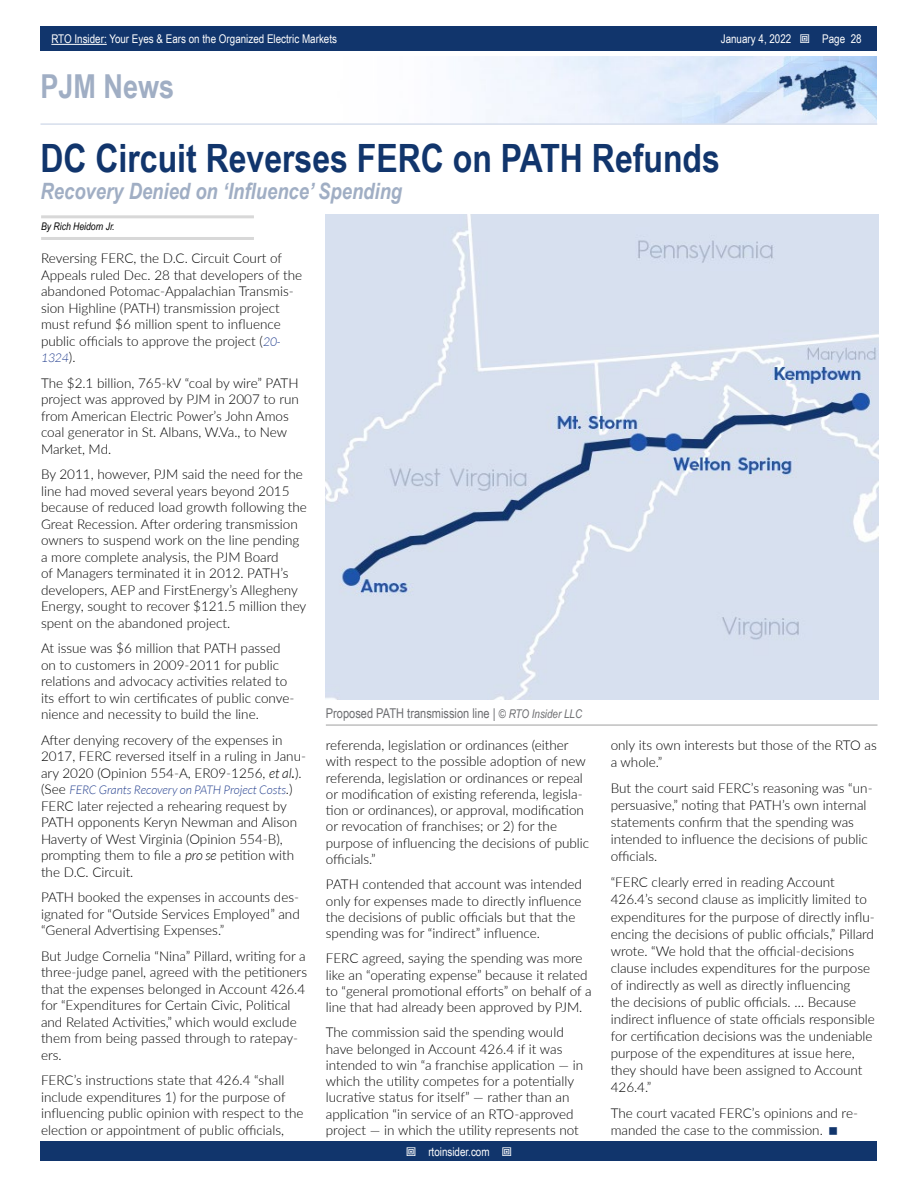
<style>
.page{position:relative;width:918px;height:1188px;background:#fff}
.page>*{position:absolute;margin:0;border:0;box-sizing:border-box;transform-origin:0 0}
.t1{font:700 39px "Arial Narrow";color:#11356c}
.t2{font:700 33px "Arial Narrow";color:#a0aec4}
.t3{font:italic 700 22.5px "Arial Narrow";color:#a0aec4}
.t4{font:300 13.5px/16.5px "Lato";color:#000}
.t5{font:13.5px "Arial Narrow";color:#6d6e71}
.t6{font:12px "Arial Narrow";color:#fff}
.t7{font:italic 300 12px "Lato";color:#25408f}
.t8{font:italic 10.5px "Arial Narrow";color:#000}
.s1{font-style:italic;font-size:12px;color:#25408f}
.s2{font-style:normal;font-size:13.5px;color:#000}
.s3{font-style:italic}
.s4{font-weight:400;font-style:italic}
.s5{font-style:italic;font-size:12px}
</style>
<div class="page">
<div style="left:41px;top:1142px;width:836px;height:19px;background:#11356c"></div>
<div style="left:41px;top:27px;width:836px;height:24px;background:#11356c"></div>
<hr style="left:51px;top:44px;width:56px;height:1px;background:#fff">
<img style="left:474px;top:56px;width:403px;height:67px">
<hr style="left:40px;top:123px;width:837px;height:2px;background:#d6deec">
<hr style="left:41px;top:215px;width:213px;height:3px;background:#d8d8d8">
<hr style="left:41px;top:237px;width:213px;height:3px;background:#d8d8d8">
<hr style="left:326px;top:724px;width:552px;height:2px;background:#bfbfbf">
<img style="left:326px;top:215px;width:552px;height:485px">
<p class="t6" style="left:51px;top:30px;width:287px">RTO Insider: Your Eyes &amp; Ears on the Organized Electric Markets</p>
<p class="t6" style="left:721px;top:30px;width:72px">January 4, 2022</p>
<p class="t6" style="left:822px;top:30px;width:41px">Page 28</p>
<h2 class="t2" style="left:40px;top:61px;width:135px">PJM News</h2>
<h1 class="t1" style="left:40px;top:129px;width:681px">DC Circuit Reverses FERC on PATH Refunds</h1>
<h3 class="t3" style="left:40px;top:174px;width:363px">Recovery Denied on ‘Influence’ Spending</h3>
<p class="t8" style="left:41px;top:219px;width:75px">By Rich Heidorn Jr.</p>
<p class="t4" style="left:41px;top:249px;width:263px">Reversing FERC, the D.C. Circuit Court of Appeals ruled Dec. 28 that developers of the abandoned Potomac-Appalachian Transmis&shy;sion Highline (PATH) transmission project must refund $6 million spent to influence public officials to approve the project (<span class="s1">20-</span></p>
<p class="t7" style="left:41px;top:351px;width:36px">1324<span class="s2">).</span></p>
<p class="t4" style="left:41px;top:374px;width:259px">The $2.1 billion, 765-kV “coal by wire” PATH project was approved by PJM in 2007 to run from American Electric Power’s John Amos coal generator in St. Albans, W.Va., to New Market, Md.</p>
<p class="t4" style="left:41px;top:466px;width:267px">By 2011, however, PJM said the need for the line had moved several years beyond 2015 because of reduced load growth following the Great Recession. After ordering transmission owners to suspend work on the line pending a more complete analysis, the PJM Board<br>of Managers terminated it in 2012. PATH’s developers, AEP and FirstEnergy’s Allegheny Energy, sought to recover $121.5 million they spent on the abandoned project.</p>
<p class="t4" style="left:41px;top:640px;width:255px">At issue was $6 million that PATH passed on to customers in 2009-2011 for public relations and advocacy activities related to its effort to win certificates of public conve&shy;nience and necessity to build the line.</p>
<p class="t4" style="left:41px;top:731px;width:267px">After denying recovery of the expenses in<br>2017, FERC reversed itself in a ruling in Janu&shy;ary 2020 (Opinion 554-A, ER09-1256, <span class="s3">et al</span><span class="s4">.</span>).</p>
<p class="t7" style="left:41px;top:783px;width:253px"><span class="s2">(See</span> FERC Grants Recovery on PATH Project Costs<span class="s2">.)</span></p>
<p class="t4" style="left:41px;top:797px;width:258px">FERC later rejected a rehearing request by PATH opponents Keryn Newman and Alison Haverty of West Virginia (Opinion 554-B), prompting them to file a <span class="s3">pro se</span> petition with the D.C. Circuit.</p>
<p class="t4" style="left:41px;top:889px;width:260px;text-align:justify">PATH booked the expenses in accounts des&shy;ignated for “Outside Services Employed” and “General Advertising Expenses.”</p>
<p class="t4" style="left:41px;top:947px;width:268px">But Judge Cornelia “Nina” Pillard, writing for a three-judge panel, agreed with the petitioners that the expenses belonged in Account 426.4 for “Expenditures for Certain Civic, Political and Related Activities,” which would exclude them from being passed through to ratepay&shy;ers.</p>
<p class="t4" style="left:41px;top:1072px;width:264px">FERC’s instructions state that 426.4 “shall include expenditures 1) for the purpose of influencing public opinion with respect to the election or appointment of public officials,</p>
<p class="t5" style="left:326px;top:703px;width:258px">Proposed PATH transmission line | <span class="s5">© RTO Insider LLC</span></p>
<p class="t4" style="left:326px;top:737px;width:265px">referenda, legislation or ordinances (either with respect to the possible adoption of new referenda, legislation or ordinances or repeal or modification of existing referenda, legisla&shy;tion or ordinances), or approval, modification or revocation of franchises; or 2) for the purpose of influencing the decisions of public officials.”</p>
<p class="t4" style="left:326px;top:876px;width:258px">PATH contended that account was intended only for expenses made to directly influence the decisions of public officials but that the spending was for “indirect” influence.</p>
<p class="t4" style="left:326px;top:950px;width:267px">FERC agreed, saying the spending was more like an “operating expense” because it related to “general promotional efforts” on behalf of a line that had already been approved by PJM.</p>
<p class="t4" style="left:326px;top:1024px;width:259px">The commission said the spending would have belonged in Account 426.4 if it was intended to win “a franchise application — in which the utility competes for a potentially lucrative status for itself” — rather than an application “in service of an RTO-approved project — in which the utility represents not</p>
<p class="t6" style="left:428px;top:1143px;width:63px">rtoinsider.com</p>
<p class="t4" style="left:611px;top:736px;width:268px;line-height:17.1px">only its own interests but those of the RTO as a whole.”</p>
<p class="t4" style="left:611px;top:779px;width:264px;line-height:17.1px">But the court said FERC’s reasoning was “un&shy;persuasive,” noting that PATH’s own internal statements confirm that the spending was intended to influence the decisions of public officials.</p>
<p class="t4" style="left:611px;top:874px;width:266px;line-height:17.1px">“FERC clearly erred in reading Account 426.4’s second clause as implicitly limited to expenditures for the purpose of directly influ&shy;encing the decisions of public officials,” Pillard wrote. “We hold that the official-decisions clause includes expenditures for the purpose of indirectly as well as directly influencing<br>the decisions of public officials. … Because indirect influence of state officials responsible for certification decisions was the undeniable purpose of the expenditures at issue here, they should have been assigned to Account 426.4.”</p>
<p class="t4" style="left:611px;top:1104px;width:249px;line-height:17.1px">The court vacated FERC’s opinions and re&shy;manded the case to the commission.</p>
</div>
